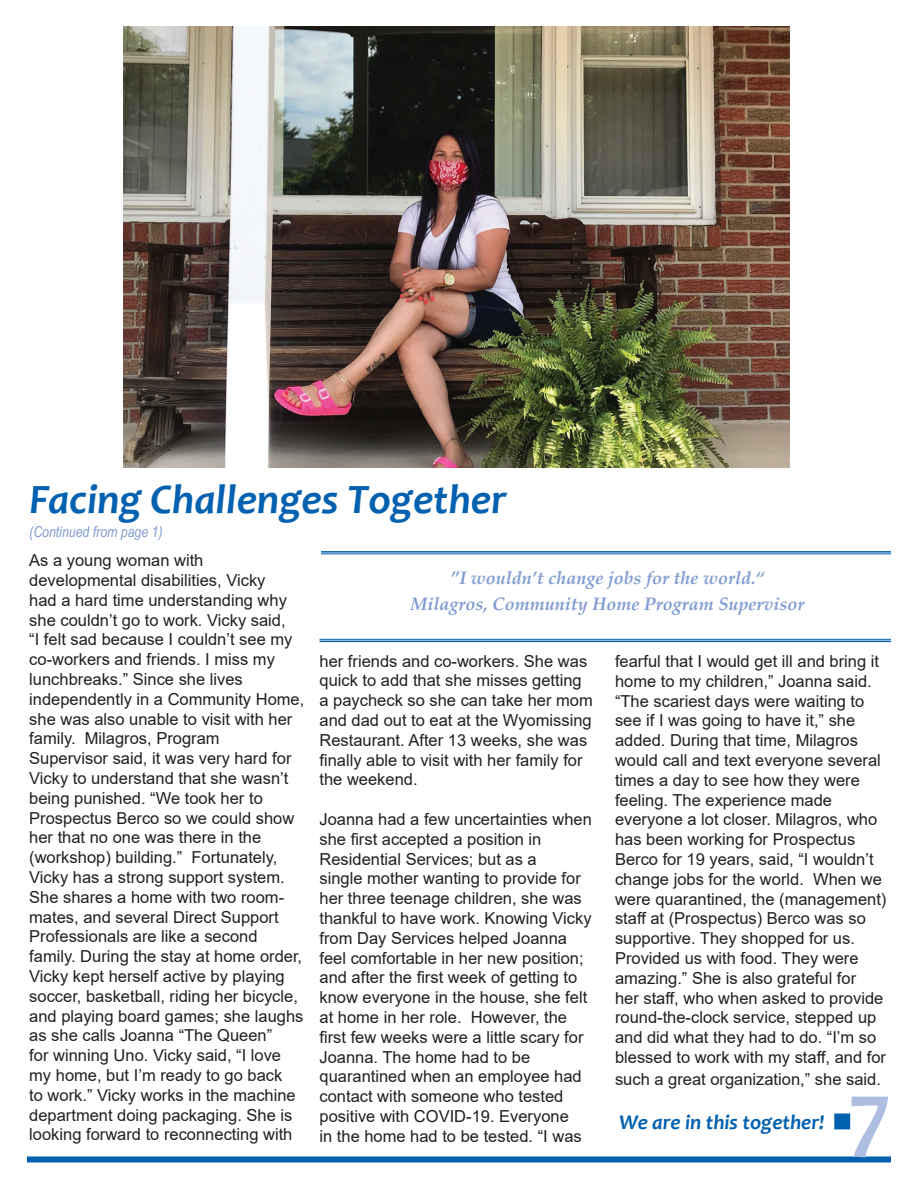
<style>
.page{position:relative;width:918px;height:1188px;background:#fff}
.page>*{position:absolute;margin:0;border:0;box-sizing:border-box;transform-origin:0 0}
.t1{font:700 90px "Candara";color:#aebee0}
.t2{font:italic 700 42px "Candara";color:#0161b0}
.t3{font:italic 700 21px "Candara";color:#0161b0}
.t4{font:italic 700 18px/25.5px "Palatino Linotype";color:#7f9bd0;text-align:center}
.t5{font:16.5px/19.8px "Arial";color:#231f20}
.t6{font:italic 15px "Arial Narrow";color:#7f9bd0}
</style>
<div class="page">
<div style="left:27px;top:1156px;width:864px;height:6px;background:#0161b0"></div>
<img style="left:124px;top:27px;width:666px;height:441px">
<hr style="left:321px;top:551px;width:570px;height:2px;background:#0161b0">
<hr style="left:321px;top:554px;width:570px;height:1px;background:#0161b0">
<hr style="left:320px;top:639px;width:571px;height:1px;background:#0161b0">
<hr style="left:320px;top:641px;width:571px;height:1px;background:#0161b0">
<div style="left:834px;top:1113px;width:16px;height:16px;background:#0161b0;border:2px solid #0161b0"></div>
<h2 class="t2" style="left:29px;top:473px;width:479px">Facing Challenges Together</h2>
<p class="t6" style="left:29px;top:522px;width:135px">(Continued from page 1)</p>
<p class="t5" style="left:29px;top:550px;width:277px">As a young woman with developmental disabilities, Vicky<br>had a hard time understanding why she couldn’t go to work. Vicky said,<br>“I felt sad because I couldn’t see my co-workers and friends. I miss my lunchbreaks.” Since she lives independently in a Community Home, she was also unable to visit with her family. Milagros, Program<br>Supervisor said, it was very hard for Vicky to understand that she wasn’t being punished. “We took her to Prospectus Berco so we could show her that no one was there in the (workshop) building.” Fortunately, Vicky has a strong support system.<br>She shares a home with two room&shy;mates, and several Direct Support Professionals are like a second family. During the stay at home order, Vicky kept herself active by playing soccer, basketball, riding her bicycle, and playing board games; she laughs as she calls Joanna “The Queen”<br>for winning Uno. Vicky said, “I love my home, but I’m ready to go back<br>to work.” Vicky works in the machine department doing packaging. She is looking forward to reconnecting with</p>
<p class="t4" style="left:411px;top:564px;width:395px">”I wouldn’t change jobs for the world.“<br>Milagros, Community Home Program Supervisor</p>
<p class="t5" style="left:320px;top:651px;width:275px">her friends and co-workers. She was quick to add that she misses getting a paycheck so she can take her mom and dad out to eat at the Wyomissing<br>Restaurant. After 13 weeks, she was finally able to visit with her family for the weekend.</p>
<p class="t5" style="left:320px;top:809px;width:274px">Joanna had a few uncertainties when she first accepted a position in Residential Services; but as a<br>single mother wanting to provide for her three teenage children, she was thankful to have work. Knowing Vicky from Day Services helped Joanna feel comfortable in her new position; and after the first week of getting to know everyone in the house, she felt at home in her role. However, the first few weeks were a little scary for Joanna. The home had to be quarantined when an employee had contact with someone who tested positive with COVID-19. Everyone<br>in the home had to be tested. “I was</p>
<p class="t5" style="left:615px;top:651px;width:273px">fearful that I would get ill and bring it home to my children,” Joanna said. “The scariest days were waiting to see if I was going to have it,” she added. During that time, Milagros would call and text everyone several times a day to see how they were feeling. The experience made everyone a lot closer. Milagros, who has been working for Prospectus Berco for 19 years, said, “I wouldn’t change jobs for the world. When we were quarantined, the (management) staff at (Prospectus) Berco was so supportive. They shopped for us.<br>Provided us with food. They were amazing.” She is also grateful for<br>her staff, who when asked to provide round-the-clock service, stepped up and did what they had to do. “I’m so blessed to work with my staff, and for</p>
<p class="t5" style="left:615px;top:1069px;width:267px">such a great organization,” she said.</p>
<p class="t3" style="left:619px;top:1109px;width:207px">We are in this together!</p>
<h1 class="t1" style="left:849px;top:1057px;width:43px">7</h1>
</div>
